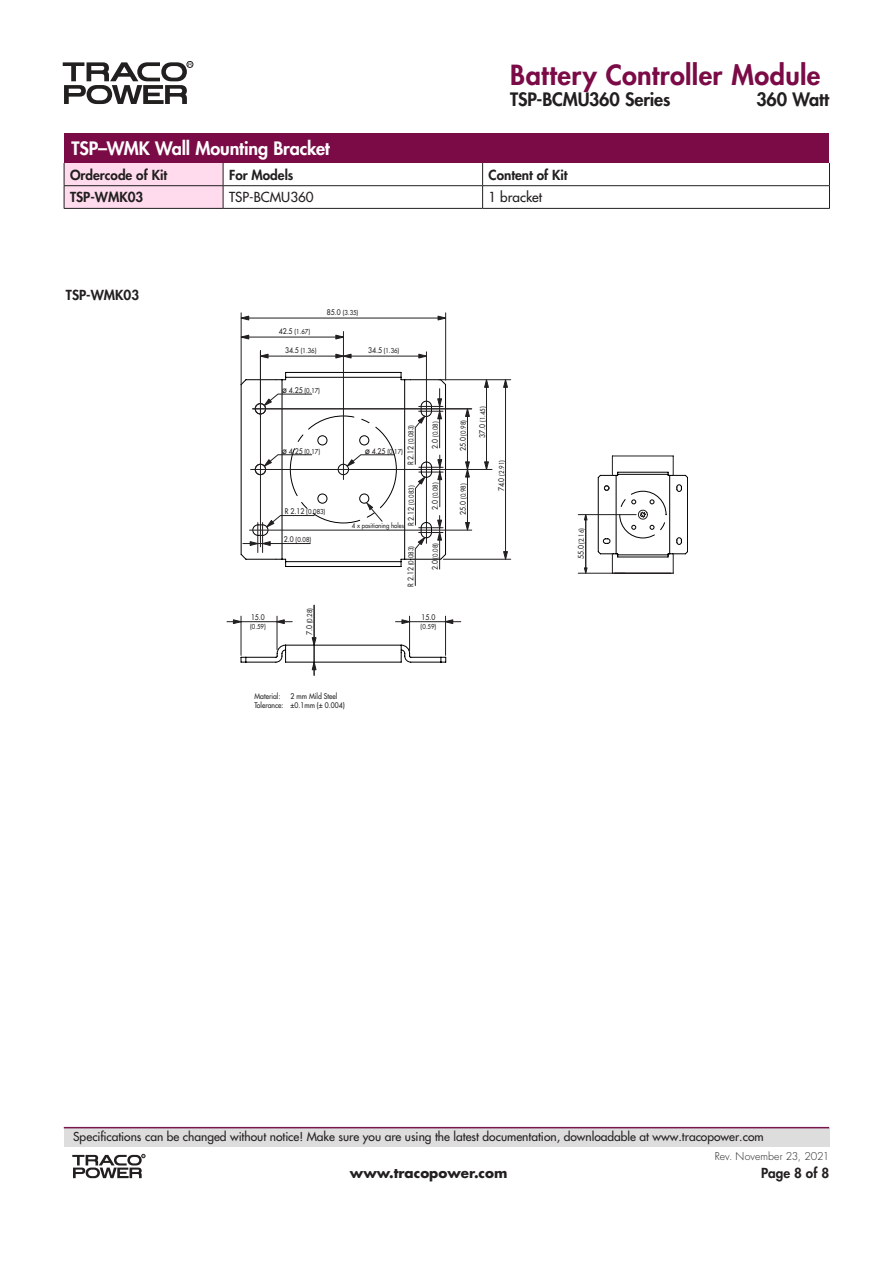
<style>
.page{position:relative;width:893px;height:1263px;background:#fff}
.page>*{position:absolute;margin:0;border:0;box-sizing:border-box;transform-origin:0 0}
.t1{font:800 27px "Futura";letter-spacing:.015em;color:#7b0b46}
.t2{font:800 18px "Futura";letter-spacing:-.01em;color:#fff}
.t3{font:800 18px "Futura";letter-spacing:-.01em;color:#221f1f}
.t4{font:800 13.5px "Futura";color:#221f1f}
.t5{font:13.5px "Futura";color:#221f1f}
.t6{font:700 13.5px "Futura";color:#221f1f}
.t7{font:12px "Futura";color:#231f20}
.t8{font:300 10.5px "Futura";color:#221f1f}
.t9{font:7.65px/9.1px "Futura";color:#221f1f;scale:.9 1}
.t10{font:6.6px "Futura";color:#221f1f;scale:.9 1}
.s1{font-size:7.65px}
.s2{font-size:9.45px}
</style>
<div class="page">
<div style="left:187px;top:61px;width:6px;height:7px;border:1px solid #221f1f;border-radius:50%"></div>
<svg style="left:63px;top:62px;width:129px;height:42px"></svg>
<div style="left:64px;top:1128px;width:765px;height:18px;background:#deddde"></div>
<hr style="left:64px;top:1127px;width:765px;height:1px;background:#77164d">
<svg style="left:72px;top:1154px;width:73px;height:24px"></svg>
<hr style="left:223px;top:185px;width:260px;height:1px;background:#221f1f">
<svg style="left:64px;top:163px;width:160px;height:45px;background:#f7d4e5"></svg>
<hr style="left:483px;top:185px;width:347px;height:1px;background:#221f1f">
<svg style="left:482px;top:163px;width:1px;height:45px"></svg>
<svg style="left:829px;top:163px;width:1px;height:45px"></svg>
<hr style="left:64px;top:208px;width:159px;height:1px;background:#221f1f">
<hr style="left:223px;top:208px;width:260px;height:1px;background:#221f1f">
<hr style="left:483px;top:208px;width:347px;height:1px;background:#221f1f">
<div style="left:64px;top:133px;width:765px;height:30px;background:#7b0b46"></div>
<hr style="left:612px;top:456px;width:61px;height:1px;background:#221f1f">
<svg style="left:673px;top:456px;width:1px;height:15px"></svg>
<svg style="left:612px;top:457px;width:1px;height:14px"></svg>
<hr style="left:227px;top:621px;width:65px;height:1px;background:#221f1f">
<svg style="left:233px;top:619px;width:7px;height:5px"></svg>
<hr style="left:314px;top:605px;width:1px;height:70px;background:#221f1f">
<svg style="left:312px;top:663px;width:4px;height:7px"></svg>
<svg style="left:240px;top:471px;width:448px;height:192px"></svg>
<div style="left:619px;top:491px;width:47px;height:47px;border:1px dashed #000;border-radius:50%"></div>
<svg style="left:604px;top:485px;width:6px;height:6px"></svg>
<hr style="left:578px;top:514px;width:58px;height:1px;background:#221f1f">
<svg style="left:638px;top:510px;width:10px;height:10px"></svg>
<hr style="left:260px;top:350px;width:1px;height:197px;background:#221f1f">
<hr style="left:241px;top:313px;width:1px;height:72px;background:#221f1f">
<hr style="left:245px;top:318px;width:197px;height:1px;background:#221f1f">
<hr style="left:445px;top:313px;width:1px;height:67px;background:#221f1f">
<hr style="left:343px;top:331px;width:1px;height:148px;background:#221f1f">
<hr style="left:242px;top:337px;width:101px;height:1px;background:#221f1f">
<hr style="left:263px;top:356px;width:77px;height:1px;background:#221f1f">
<hr style="left:426px;top:352px;width:1px;height:191px;background:#221f1f">
<svg style="left:261px;top:354px;width:7px;height:4px"></svg>
<svg style="left:335px;top:354px;width:91px;height:4px"></svg>
<svg style="left:241px;top:335px;width:8px;height:4px"></svg>
<svg style="left:335px;top:335px;width:8px;height:4px"></svg>
<svg style="left:241px;top:316px;width:8px;height:4px"></svg>
<svg style="left:438px;top:316px;width:8px;height:4px"></svg>
<hr style="left:439px;top:379px;width:72px;height:1px;background:#221f1f">
<hr style="left:505px;top:383px;width:1px;height:173px;background:#221f1f">
<hr style="left:443px;top:559px;width:68px;height:1px;background:#221f1f">
<hr style="left:252px;top:409px;width:220px;height:1px;background:#221f1f">
<hr style="left:251px;top:469px;width:241px;height:1px;background:#221f1f">
<hr style="left:486px;top:380px;width:1px;height:89px;background:#221f1f">
<hr style="left:467px;top:412px;width:1px;height:54px;background:#221f1f">
<hr style="left:249px;top:530px;width:223px;height:1px;background:#221f1f">
<svg style="left:465px;top:408px;width:5px;height:9px"></svg>
<svg style="left:465px;top:461px;width:5px;height:69px"></svg>
<svg style="left:484px;top:379px;width:5px;height:9px"></svg>
<svg style="left:484px;top:461px;width:5px;height:8px"></svg>
<svg style="left:503px;top:379px;width:5px;height:9px"></svg>
<svg style="left:503px;top:551px;width:5px;height:9px"></svg>
<svg style="left:240px;top:372px;width:206px;height:214px"></svg>
<h2 class="t2" style="left:72px;top:139px;width:260px">TSP–WMK Wall Mounting Bracket</h2>
<h1 class="t1" style="left:510px;top:62px;width:312px">Battery Controller Module</h1>
<h2 class="t3" style="left:510px;top:91px;width:162px">TSP-BCMU360 Series</h2>
<h2 class="t3" style="left:756px;top:91px;width:74px">360 Watt</h2>
<h3 class="t4" style="left:70px;top:168px;width:99px">Ordercode of Kit</h3>
<h3 class="t4" style="left:229px;top:168px;width:66px">For Models</h3>
<h3 class="t4" style="left:489px;top:168px;width:81px">Content of Kit</h3>
<h3 class="t4" style="left:70px;top:191px;width:75px">TSP-WMK03</h3>
<h3 class="t5" style="left:229px;top:190px;width:86px">TSP-BCMU360</h3>
<h3 class="t5" style="left:489px;top:190px;width:55px">1 bracket</h3>
<h3 class="t4" style="left:66px;top:288px;width:75px">TSP-WMK03</h3>
<p class="t9" style="left:251px;top:612px;width:17px">15.0</p>
<p class="t10" style="left:250px;top:623px;width:19px">(0.59)</p>
<p class="t10" style="left:327px;top:309px;width:36px"><span class="s1">85.0</span> (3.35)</p>
<p class="t10" style="left:279px;top:328px;width:36px"><span class="s1">42.5</span> (1.67)</p>
<p class="t10" style="left:285px;top:347px;width:36px"><span class="s1">34.5</span> (1.36)</p>
<p class="t10" style="left:368px;top:347px;width:36px"><span class="s1">34.5</span> (1.36)</p>
<p class="t10" style="left:282px;top:387px;width:44px"><span class="s2">ø</span> <span class="s1">4.25</span> (0.17)</p>
<p class="t10" style="left:408px;top:465px;width:47px;rotate:-90deg"><span class="s1">R 2.12</span> (0.083)</p>
<p class="t10" style="left:282px;top:448px;width:44px"><span class="s2">ø</span> <span class="s1">4.25</span> (0.17)</p>
<p class="t10" style="left:365px;top:448px;width:44px"><span class="s2">ø</span> <span class="s1">4.25</span> (0.17)</p>
<p class="t10" style="left:285px;top:509px;width:47px"><span class="s1">R 2.12</span> (0.083)</p>
<p class="t10" style="left:284px;top:536px;width:32px"><span class="s1">2.0</span> (0.08)</p>
<p class="t10" style="left:408px;top:526px;width:47px;rotate:-90deg"><span class="s1">R 2.12</span> (0.083)</p>
<p class="t10" style="left:352px;top:522px;width:60px">4 x positioning holes</p>
<p class="t10" style="left:408px;top:587px;width:47px;rotate:-90deg"><span class="s1">R 2.12</span> (0.083)</p>
<p class="t10" style="left:432px;top:449px;width:32px;rotate:-90deg"><span class="s1">2.0</span> (0.08)</p>
<p class="t10" style="left:432px;top:510px;width:32px;rotate:-90deg"><span class="s1">2.0</span> (0.08)</p>
<p class="t10" style="left:432px;top:570px;width:32px;rotate:-90deg"><span class="s1">2.0</span> (0.08)</p>
<p class="t10" style="left:306px;top:635px;width:32px;rotate:-90deg"><span class="s1">7.0</span> (0.28)</p>
<p class="t9" style="left:421px;top:612px;width:17px">15.0</p>
<p class="t10" style="left:421px;top:623px;width:19px">(0.59)</p>
<p class="t10" style="left:460px;top:451px;width:36px;rotate:-90deg"><span class="s1">25.0</span> (0.98)</p>
<p class="t10" style="left:460px;top:515px;width:36px;rotate:-90deg"><span class="s1">25.0</span> (0.98)</p>
<p class="t10" style="left:479px;top:438px;width:36px;rotate:-90deg"><span class="s1">37.0</span> (1.45)</p>
<p class="t10" style="left:498px;top:491px;width:36px;rotate:-90deg"><span class="s1">74.0</span> (2.91)</p>
<p class="t9" style="left:254px;top:692px;width:102px;text-indent:36px">2 mm Mild Steel<br>Tolerance: ±0.1mm (± 0.004)</p>
<p class="t9" style="left:254px;top:692px;width:30px">Material:</p>
<p class="t10" style="left:578px;top:559px;width:36px;rotate:-90deg"><span class="s1">55.0</span> (2.16)</p>
<h3 class="t7" style="left:73px;top:1130px;width:692px">Specifications can be changed without notice! Make sure you are using the latest documentation, downloadable at www.tracopower.com</h3>
<h3 class="t6" style="left:350px;top:1168px;width:159px">www.tracopower.com</h3>
<h3 class="t8" style="left:715px;top:1152px;width:116px">Rev. November 23, 2021</h3>
<h3 class="t4" style="left:761px;top:1166px;width:69px">Page 8 of 8</h3>
</div>
